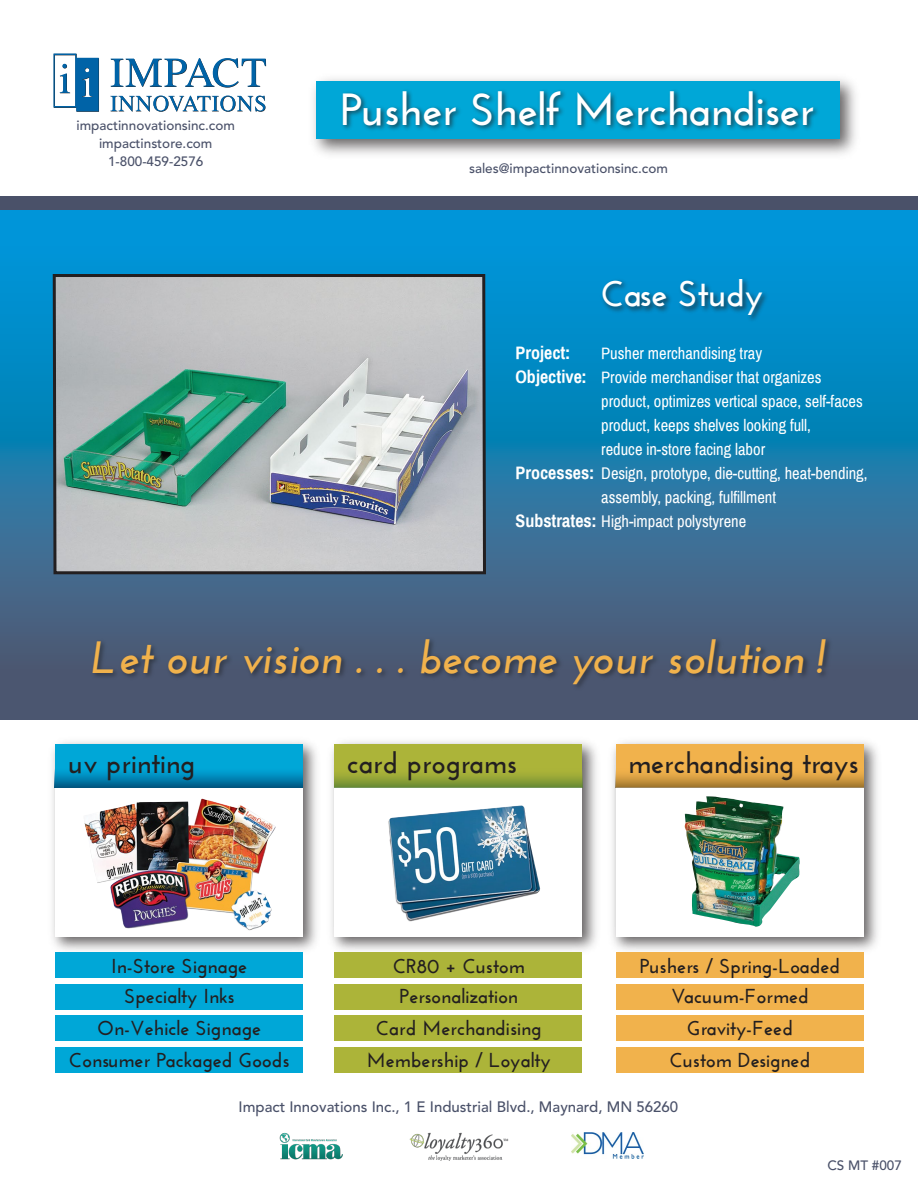
<style>
.page{position:relative;width:918px;height:1188px;background:#fff}
.page>*{position:absolute;margin:0;border:0;box-sizing:border-box;transform-origin:0 0}
.t1{font:italic 700 45px "Josefin Sans";color:#f1b24c}
.t2{font:700 45px "Josefin Sans";letter-spacing:-.01em;color:#fff}
.t3{font:700 36px "Josefin Sans";letter-spacing:-.01em;color:#fff}
.t4{font:700 29.1px "Josefin Sans";letter-spacing:-.005em;color:#231f20}
.t5{font:700 20.25px/30px "Josefin Sans";color:#231f20;text-align:center}
.t6{font:700 18px "Archivo Narrow";color:#fff}
.t7{font:16.5px "Archivo Narrow";color:#fff}
.t8{font:500 15px "Avenir";color:#4a5169}
.t9{font:500 13.5px/18px "Avenir";color:#4a5169;text-align:center}
.s1{font-weight:700;font-size:18px}
</style>
<div class="page">
<svg style="left:0;top:210px;width:918px;height:510px;background:#1f7bab"></svg>
<div style="left:0;top:196px;width:918px;height:14px;background:#4a5169"></div>
<svg style="left:110px;top:58px;width:156px;height:54px"></svg>
<svg style="left:54px;top:54px;width:45px;height:58px"></svg>
<img style="left:596px;top:271px;width:175px;height:53px">
<img style="left:49px;top:631px;width:824px;height:68px">
<img style="left:410px;top:1132px;width:99px;height:28px">
<img style="left:279px;top:1132px;width:64px;height:28px">
<img style="left:572px;top:1133px;width:72px;height:25px">
<img style="left:52px;top:741px;width:826px;height:212px">
<div style="left:616px;top:745px;width:247px;height:192px;background:#fff"></div>
<div style="left:616px;top:953px;width:248px;height:25px;background:#f1b24c"></div>
<div style="left:616px;top:984px;width:248px;height:26px;background:#f1b24c"></div>
<div style="left:616px;top:1015px;width:248px;height:26px;background:#f1b24c"></div>
<div style="left:616px;top:1047px;width:248px;height:26px;background:#f1b24c"></div>
<svg style="left:616px;top:745px;width:248px;height:42px;background:#e2a746"></svg>
<img style="left:684px;top:796px;width:116px;height:131px">
<div style="left:334px;top:745px;width:248px;height:192px;background:#fff"></div>
<div style="left:334px;top:953px;width:248px;height:25px;background:#acb439"></div>
<div style="left:334px;top:984px;width:248px;height:26px;background:#acb439"></div>
<div style="left:334px;top:1015px;width:248px;height:26px;background:#acb439"></div>
<div style="left:334px;top:1047px;width:248px;height:26px;background:#acb439"></div>
<svg style="left:334px;top:745px;width:248px;height:42px;background:#a0ac38"></svg>
<img style="left:388px;top:805px;width:133px;height:114px">
<div style="left:55px;top:745px;width:248px;height:192px;background:#fff"></div>
<div style="left:55px;top:953px;width:248px;height:25px;background:#00a7d7"></div>
<div style="left:55px;top:984px;width:248px;height:26px;background:#00a7d7"></div>
<div style="left:55px;top:1015px;width:248px;height:26px;background:#00a7d7"></div>
<div style="left:55px;top:1047px;width:248px;height:26px;background:#00a7d7"></div>
<svg style="left:55px;top:745px;width:248px;height:42px;background:#0097c6"></svg>
<img style="left:84px;top:798px;width:192px;height:133px">
<img style="left:313px;top:78px;width:543px;height:77px">
<div style="left:316px;top:82px;width:524px;height:57px;background:#00a7d7"></div>
<img style="left:336px;top:90px;width:487px;height:55px">
<svg style="left:51px;top:273px;width:437px;height:303px;background:#a3b3b2"></svg>
<p class="t9" style="left:77px;top:117px;width:160px">impactinnovationsinc.com impactinstore.com<br>1-800-459-2576</p>
<h1 class="t2" style="left:340px;top:83px;width:476px">Pusher Shelf Merchandiser</h1>
<p class="t9" style="left:469px;top:160px;width:200px">sales@impactinnovationsinc.com</p>
<h2 class="t3" style="left:601px;top:273px;width:164px">Case Study</h2>
<p class="t6" style="left:516px;top:342px;width:56px">Project:</p>
<p class="t7" style="left:601px;top:343px;width:162px">Pusher merchandising tray</p>
<p class="t7" style="left:516px;top:367px;width:308px"><span class="s1">Objective:</span> Provide merchandiser that organizes</p>
<p class="t7" style="left:601px;top:391px;width:263px">product, optimizes vertical space, self-faces</p>
<p class="t7" style="left:601px;top:415px;width:211px">product, keeps shelves looking full,</p>
<p class="t7" style="left:601px;top:439px;width:165px">reduce in-store facing labor</p>
<p class="t7" style="left:516px;top:463px;width:354px"><span class="s1">Processes:</span> Design, prototype, die-cutting, heat-bending,</p>
<p class="t7" style="left:601px;top:487px;width:176px">assembly, packing, fulfillment</p>
<p class="t7" style="left:516px;top:511px;width:232px"><span class="s1">Substrates:</span> High-impact polystyrene</p>
<h1 class="t1" style="left:92px;top:632px;width:736px">Let our vision . . . become your solution !</h1>
<h3 class="t4" style="left:68px;top:746px;width:129px">uv printing</h3>
<h3 class="t4" style="left:347px;top:746px;width:172px">card programs</h3>
<p class="t5" style="left:111px;top:951px;width:138px">In-Store Signage<br>Specialty Inks</p>
<p class="t5" style="left:69px;top:1013px;width:222px;line-height:31.5px">On-Vehicle Signage<br>Consumer Packaged Goods</p>
<p class="t5" style="left:393px;top:951px;width:134px">CR80 + Custom<br>Personalization</p>
<p class="t5" style="left:367px;top:1013px;width:185px;line-height:31.5px">Card Merchandising<br>Membership / Loyalty</p>
<h3 class="t4" style="left:628px;top:746px;width:232px">merchandising trays</h3>
<p class="t5" style="left:640px;top:951px;width:202px">Pushers / Spring-Loaded<br>Vacuum-Formed</p>
<p class="t5" style="left:670px;top:1013px;width:142px;line-height:31.5px">Gravity-Feed<br>Custom Designed</p>
<p class="t8" style="left:239px;top:1099px;width:441px">Impact Innovations Inc., 1 E Industrial Blvd., Maynard, MN 56260</p>
<p class="t9" style="left:827px;top:1157px;width:76px">CS MT #007</p>
</div>
